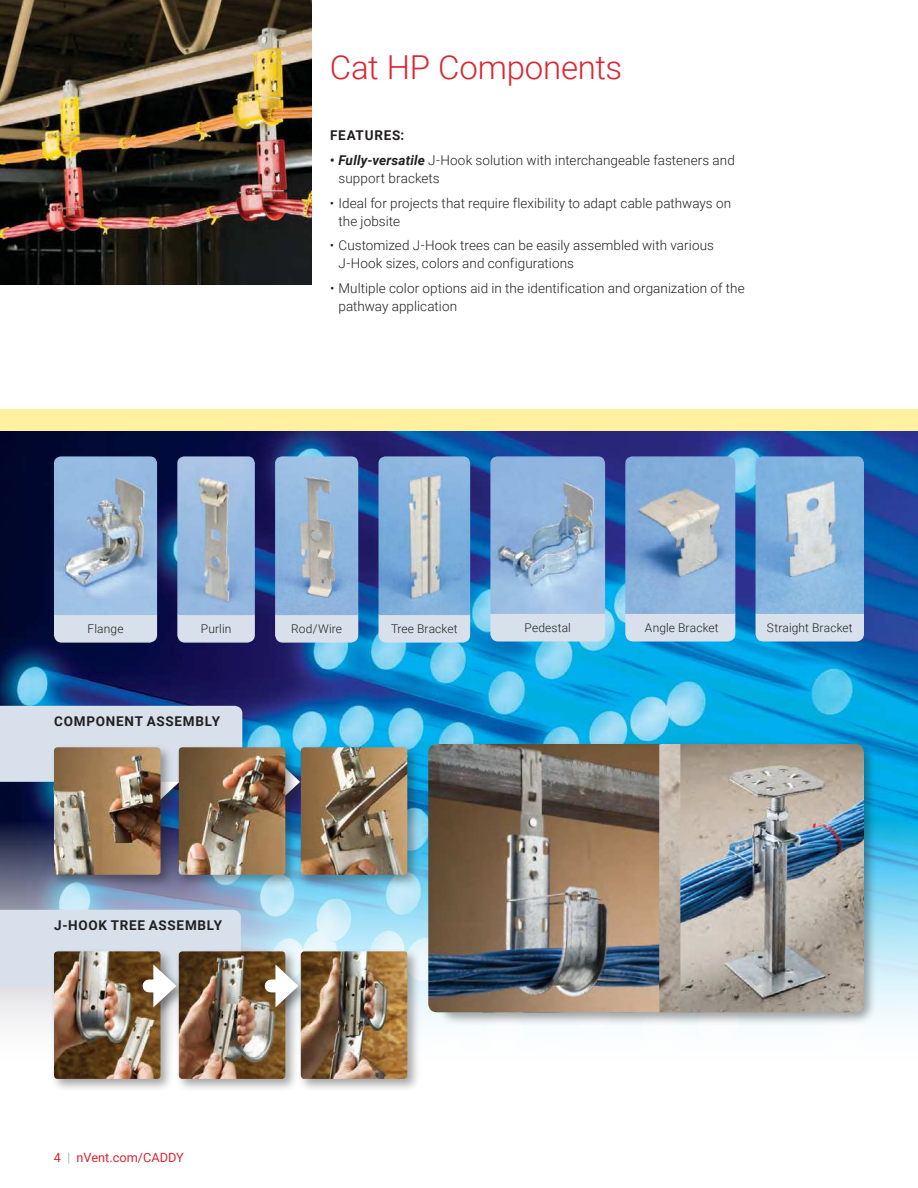
<style>
.page{position:relative;width:918px;height:1188px;background:#fff}
.page>*{position:absolute;margin:0;border:0;box-sizing:border-box;transform-origin:0 0}
.t1{font:300 33px "Roboto";letter-spacing:-.01em;color:#da2632}
.t2{font:300 13.5px/18px "Roboto";letter-spacing:.005em;color:#231f20}
.t3{font:700 13.5px "Roboto";letter-spacing:.055em;color:#231f20}
.t4{font:12.75px "Roboto";color:#da2632}
.t5{font:300 12px "Roboto";letter-spacing:.01em;color:#231f20}
.s1{font-weight:700;font-style:italic}
.s2{font-weight:300;color:#90969e}
</style>
<div class="page">
<img style="left:0;top:431px;width:918px;height:593px">
<div style="left:0;top:409px;width:918px;height:22px;background:#fff19f"></div>
<img style="left:0;top:0;width:312px;height:285px">
<div style="left:50px;top:948px;width:124px;height:144px;background:#231f20;opacity:.4"></div>
<img style="left:54px;top:1007px;width:107px;height:72px">
<div style="left:175px;top:948px;width:124px;height:144px;background:#231f20;opacity:.4"></div>
<img style="left:179px;top:951px;width:106px;height:128px">
<div style="left:297px;top:948px;width:124px;height:144px;background:#231f20;opacity:.4"></div>
<img style="left:301px;top:951px;width:106px;height:128px">
<div style="left:139px;top:962px;width:49px;height:57px;background:#231f20;opacity:.46"></div>
<img style="left:0;top:909px;width:242px;height:98px">
<div style="left:261px;top:962px;width:50px;height:57px;background:#231f20;opacity:.46"></div>
<div style="left:271px;top:979px;width:14px;height:13px;background:#fff"></div>
<svg style="left:275px;top:964px;width:24px;height:43px"></svg>
<div style="left:436px;top:740px;width:441px;height:286px;background:#231f20;opacity:.4"></div>
<img style="left:659px;top:744px;width:21px;height:268px">
<img style="left:680px;top:744px;width:184px;height:268px">
<img style="left:428px;top:744px;width:231px;height:268px">
<div style="left:625px;top:612px;width:111px;height:30px;background:#d8e1eb"></div>
<img style="left:625px;top:456px;width:110px;height:158px">
<div style="left:755px;top:612px;width:110px;height:30px;background:#d8e1eb"></div>
<img style="left:756px;top:456px;width:108px;height:158px">
<svg style="left:378px;top:614px;width:93px;height:29px;background:#d0deea"></svg>
<img style="left:379px;top:456px;width:91px;height:159px">
<svg style="left:177px;top:614px;width:79px;height:29px;background:#cfd7e4"></svg>
<img style="left:177px;top:456px;width:78px;height:159px">
<svg style="left:274px;top:614px;width:85px;height:29px;background:#cfdae6"></svg>
<img style="left:275px;top:456px;width:83px;height:159px">
<div style="left:490px;top:612px;width:116px;height:30px;background:#d8e1eb"></div>
<img style="left:490px;top:456px;width:115px;height:158px">
<div style="left:53px;top:614px;width:105px;height:29px;background:#d8e1eb"></div>
<img style="left:54px;top:456px;width:103px;height:159px">
<svg style="left:0;top:705px;width:243px;height:98px;background:#c2ccdb"></svg>
<div style="left:50px;top:744px;width:124px;height:144px;background:#231f20;opacity:.4"></div>
<img style="left:54px;top:747px;width:107px;height:128px">
<div style="left:175px;top:744px;width:124px;height:144px;background:#231f20;opacity:.4"></div>
<img style="left:179px;top:747px;width:106px;height:128px">
<div style="left:297px;top:744px;width:124px;height:144px;background:#231f20;opacity:.4"></div>
<img style="left:301px;top:747px;width:106px;height:128px">
<h1 class="t1" style="left:330px;top:52px;width:294px">Cat HP Components</h1>
<p class="t3" style="left:330px;top:129px;width:76px">FEATURES:</p>
<p class="t2" style="left:338px;top:152px;width:398px;text-indent:-9px"><span class="s1">• Fully-versatile</span> J-Hook solution with interchangeable fasteners and support brackets</p>
<p class="t2" style="left:338px;top:195px;width:394px;text-indent:-9px">• Ideal for projects that require flexibility to adapt cable pathways on the jobsite</p>
<p class="t2" style="left:339px;top:238px;width:377px;text-indent:-9px">• Customized J-Hook trees can be easily assembled with various<br>J-Hook sizes, colors and configurations</p>
<p class="t2" style="left:338px;top:280px;width:408px;text-indent:-8px">• Multiple color options aid in the identification and organization of the pathway application</p>
<p class="t5" style="left:88px;top:623px;width:37px">Flange</p>
<p class="t5" style="left:201px;top:623px;width:32px">Purlin</p>
<p class="t5" style="left:291px;top:623px;width:52px">Rod/Wire</p>
<p class="t5" style="left:391px;top:623px;width:68px">Tree Bracket</p>
<p class="t5" style="left:525px;top:622px;width:48px">Pedestal</p>
<p class="t5" style="left:645px;top:622px;width:75px">Angle Bracket</p>
<p class="t5" style="left:767px;top:622px;width:87px">Straight Bracket</p>
<p class="t3" style="left:54px;top:715px;width:167px">COMPONENT ASSEMBLY</p>
<p class="t3" style="left:54px;top:920px;width:169px">J-HOOK TREE ASSEMBLY</p>
<p class="t4" style="left:54px;top:1152px;width:131px">4 <span class="s2">|</span> nVent.com/CADDY</p>
</div>
